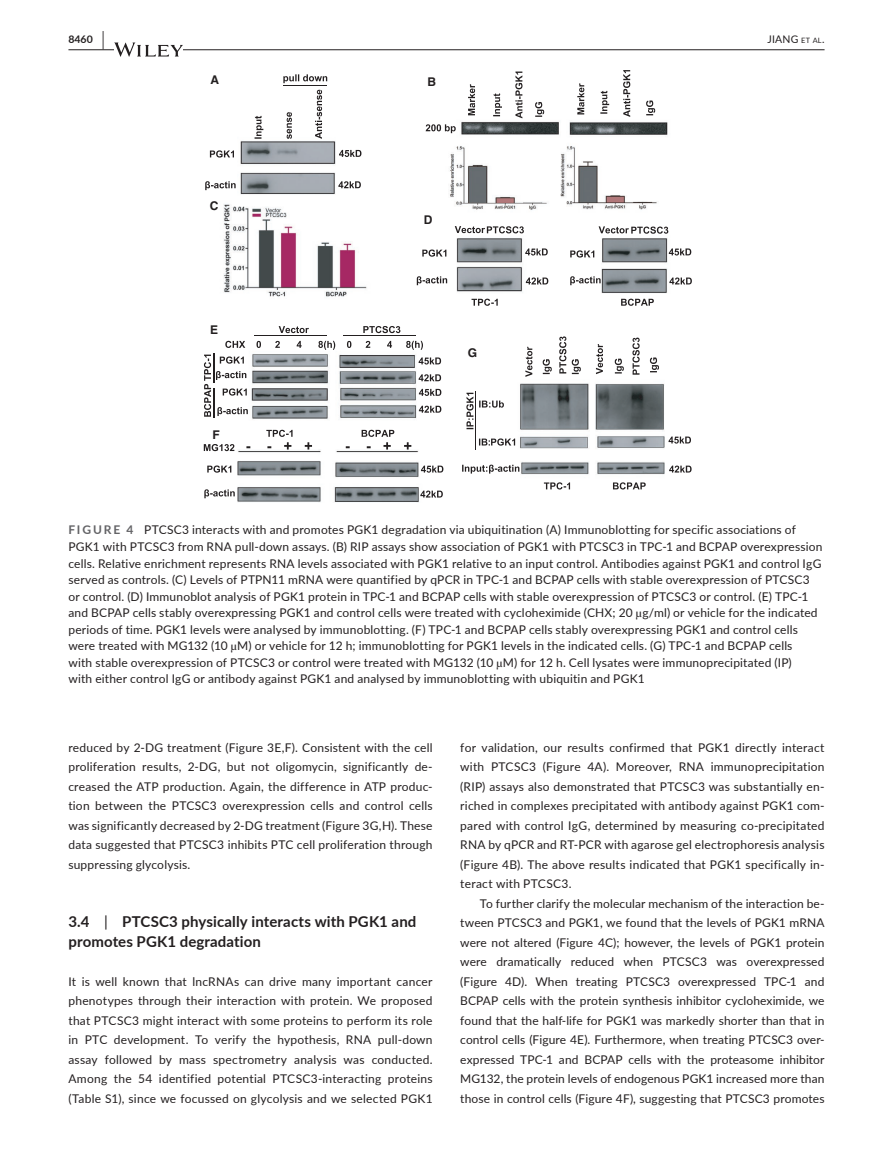
<style>
.page{position:relative;width:893px;height:1174px;background:#fff}
.page>*{position:absolute;margin:0;border:0;box-sizing:border-box;transform-origin:0 0}
.t1{font:700 15px/19.5px "Lato";letter-spacing:.01em;color:#231f20}
.t2{font:12px/19.5px "Lato";letter-spacing:.015em;color:#231f20;text-align:justify}
.t3{font:700 12px "Helvetica";color:#231f20}
.t4{font:10.5px "Lato";letter-spacing:.02em;color:#231f20}
.t5{font:700 10.5px "Lato";color:#231f20}
.s1{font-size:19.5px}
.s2{font-size:7.35px}
.s3{font-weight:700;color:#636366}
.s4{font-family:"STIX"}
.s5{font-weight:400}
</style>
<div class="page">
<hr style="left:68px;top:49px;width:756px;height:1px;background:#231f20">
<svg style="left:114px;top:42px;width:69px;height:15px"></svg>
<img style="left:203px;top:70px;width:489px;height:432px">
<img style="left:570px;top:250px;width:24px;height:7px">
<img style="left:570px;top:276px;width:31px;height:9px">
<img style="left:599px;top:226px;width:30px;height:7px">
<img style="left:631px;top:226px;width:37px;height:8px">
<img style="left:471px;top:299px;width:27px;height:7px">
<img style="left:479px;top:438px;width:36px;height:7px">
<img style="left:204px;top:442px;width:207px;height:9px">
<img style="left:417px;top:276px;width:30px;height:9px">
<img style="left:422px;top:249px;width:24px;height:8px">
<img style="left:487px;top:226px;width:37px;height:7px">
<img style="left:455px;top:226px;width:30px;height:7px">
<img style="left:210px;top:150px;width:24px;height:8px">
<img style="left:255px;top:116px;width:8px;height:23px">
<img style="left:317px;top:90px;width:5px;height:27px">
<img style="left:287px;top:112px;width:5px;height:27px">
<img style="left:426px;top:124px;width:30px;height:9px">
<img style="left:468px;top:84px;width:7px;height:31px">
<img style="left:493px;top:93px;width:9px;height:23px">
<img style="left:515px;top:72px;width:7px;height:46px">
<img style="left:535px;top:102px;width:9px;height:15px">
<img style="left:577px;top:83px;width:7px;height:31px">
<img style="left:600px;top:91px;width:9px;height:23px">
<img style="left:205px;top:181px;width:31px;height:9px">
<img style="left:623px;top:70px;width:7px;height:47px">
<img style="left:646px;top:100px;width:9px;height:15px">
<img style="left:621px;top:299px;width:33px;height:7px">
<img style="left:225px;top:341px;width:198px;height:9px">
<img style="left:207px;top:465px;width:24px;height:7px">
<img style="left:204px;top:489px;width:31px;height:9px">
<img style="left:462px;top:464px;width:57px;height:9px">
<img style="left:479px;top:400px;width:25px;height:7px">
<img style="left:525px;top:346px;width:7px;height:31px">
<img style="left:559px;top:336px;width:7px;height:37px">
<img style="left:572px;top:359px;width:9px;height:15px">
<img style="left:266px;top:430px;width:27px;height:7px">
<img style="left:362px;top:430px;width:32px;height:7px">
<img style="left:220px;top:356px;width:24px;height:8px">
<img style="left:216px;top:371px;width:30px;height:9px">
<img style="left:223px;top:388px;width:24px;height:7px">
<img style="left:217px;top:407px;width:31px;height:9px">
<img style="left:204px;top:354px;width:7px;height:27px">
<img style="left:204px;top:384px;width:7px;height:33px">
<img style="left:283px;top:74px;width:44px;height:9px">
<img style="left:363px;top:326px;width:37px;height:7px">
<img style="left:466px;top:393px;width:8px;height:36px">
<img style="left:543px;top:359px;width:9px;height:15px">
<img style="left:615px;top:359px;width:9px;height:14px">
<img style="left:596px;top:344px;width:7px;height:30px">
<img style="left:632px;top:337px;width:8px;height:38px">
<img style="left:650px;top:357px;width:9px;height:15px">
<img style="left:254px;top:335px;width:73px;height:1px">
<img style="left:343px;top:335px;width:73px;height:1px">
<img style="left:544px;top:482px;width:26px;height:7px">
<img style="left:613px;top:482px;width:33px;height:7px">
<img style="left:669px;top:248px;width:22px;height:7px">
<img style="left:669px;top:277px;width:23px;height:7px">
<img style="left:525px;top:248px;width:23px;height:7px">
<img style="left:526px;top:277px;width:22px;height:7px">
<img style="left:668px;top:436px;width:23px;height:7px">
<img style="left:669px;top:465px;width:23px;height:7px">
<img style="left:419px;top:357px;width:22px;height:7px">
<img style="left:419px;top:374px;width:22px;height:7px">
<img style="left:419px;top:389px;width:22px;height:7px">
<img style="left:419px;top:406px;width:22px;height:7px">
<img style="left:421px;top:465px;width:22px;height:7px">
<img style="left:420px;top:490px;width:23px;height:7px">
<img style="left:339px;top:150px;width:22px;height:7px">
<img style="left:338px;top:181px;width:23px;height:7px">
<img style="left:283px;top:85px;width:44px;height:1px">
<svg style="left:214px;top:353px;width:1px;height:29px"></svg>
<svg style="left:213px;top:388px;width:1px;height:29px"></svg>
<img style="left:475px;top:392px;width:1px;height:58px">
<p class="t5" style="left:68px;top:31px;width:37px">8460 <span class="s1">|</span></p>
<p class="t4" style="left:767px;top:31px;width:59px">JIANG <span class="s2">et al</span>.</p>
<p class="t3" style="left:210px;top:73px;width:10px">A</p>
<p class="t3" style="left:210px;top:199px;width:10px">C</p>
<p class="t3" style="left:210px;top:322px;width:10px">E</p>
<p class="t3" style="left:213px;top:428px;width:9px">F</p>
<p class="t3" style="left:427px;top:75px;width:10px">B</p>
<p class="t3" style="left:424px;top:212px;width:10px">D</p>
<p class="t3" style="left:468px;top:346px;width:11px">G</p>
<p class="t2" style="left:68px;top:521px;width:755px;line-height:16.5px;text-align:left"><span class="s3">FIGURE 4</span> PTCSC3 interacts with and promotes PGK1 degradation via ubiquitination (A) Immunoblotting for specific associations of PGK1 with PTCSC3 from RNA pull-down assays. (B) RIP assays show association of PGK1 with PTCSC3 in TPC-1 and BCPAP overexpression cells. Relative enrichment represents RNA levels associated with PGK1 relative to an input control. Antibodies against PGK1 and control IgG served as controls. (C) Levels of PTPN11 mRNA were quantified by qPCR in TPC-1 and BCPAP cells with stable overexpression of PTCSC3 or control. (D) Immunoblot analysis of PGK1 protein in TPC-1 and BCPAP cells with stable overexpression of PTCSC3 or control. (E) TPC-1 and BCPAP cells stably overexpressing PGK1 and control cells were treated with cycloheximide (CHX; 20 <span class="s4">µ</span>g/ml) or vehicle for the indicated periods of time. PGK1 levels were analysed by immunoblotting. (F) TPC-1 and BCPAP cells stably overexpressing PGK1 and control cells were treated with MG132 (10 <span class="s4">µ</span>M) or vehicle for 12 h; immunoblotting for PGK1 levels in the indicated cells. (G) TPC-1 and BCPAP cells<br>with stable overexpression of PTCSC3 or control were treated with MG132 (10 <span class="s4">µ</span>M) for 12 h. Cell lysates were immunoprecipitated (IP)<br>with either control IgG or antibody against PGK1 and analysed by immunoblotting with ubiquitin and PGK1</p>
<p class="t2" style="left:68px;top:737px;width:366px">reduced by 2-DG treatment (Figure 3E,F). Consistent with the cell proliferation results, 2-DG, but not oligomycin, significantly de&shy;creased the ATP production. Again, the difference in ATP produc&shy;tion between the PTCSC3 overexpression cells and control cells was significantly decreased by 2-DG treatment (Figure 3G,H). These data suggested that PTCSC3 inhibits PTC cell proliferation through suppressing glycolysis.</p>
<p class="t1" style="left:68px;top:911px;width:350px">3.4 <span class="s5">|</span> PTCSC3 physically interacts with PGK1 and promotes PGK1 degradation</p>
<p class="t2" style="left:68px;top:971px;width:366px">It is well known that lncRNAs can drive many important cancer phenotypes through their interaction with protein. We proposed that PTCSC3 might interact with some proteins to perform its role in PTC development. To verify the hypothesis, RNA pull-down assay followed by mass spectrometry analysis was conducted.<br>Among the 54 identified potential PTCSC3-interacting proteins (Table S1), since we focussed on glycolysis and we selected PGK1</p>
<p class="t2" style="left:460px;top:737px;width:366px">for validation, our results confirmed that PGK1 directly interact with PTCSC3 (Figure 4A). Moreover, RNA immunoprecipitation (RIP) assays also demonstrated that PTCSC3 was substantially en&shy;riched in complexes precipitated with antibody against PGK1 com&shy;pared with control IgG, determined by measuring co-precipitated RNA by qPCR and RT-PCR with agarose gel electrophoresis analysis (Figure 4B). The above results indicated that PGK1 specifically in&shy;teract with PTCSC3.</p>
<p class="t2" style="left:460px;top:893px;width:366px;text-indent:20px">To further clarify the molecular mechanism of the interaction be&shy;tween PTCSC3 and PGK1, we found that the levels of PGK1 mRNA were not altered (Figure 4C); however, the levels of PGK1 protein were dramatically reduced when PTCSC3 was overexpressed (Figure 4D). When treating PTCSC3 overexpressed TPC-1 and BCPAP cells with the protein synthesis inhibitor cycloheximide, we found that the half-life for PGK1 was markedly shorter than that in control cells (Figure 4E). Furthermore, when treating PTCSC3 over&shy;expressed TPC-1 and BCPAP cells with the proteasome inhibitor MG132, the protein levels of endogenous PGK1 increased more than those in control cells (Figure 4F), suggesting that PTCSC3 promotes</p>
</div>
